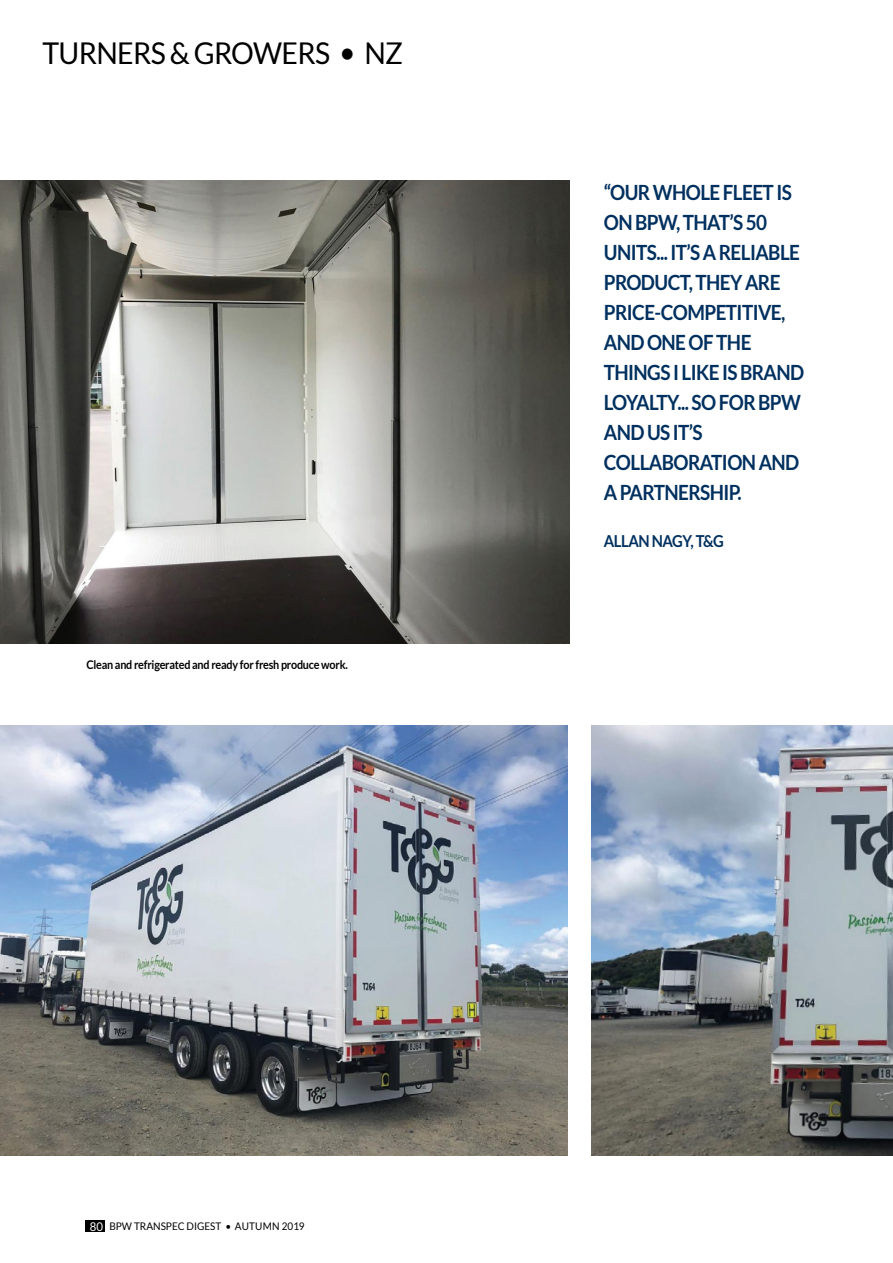
<style>
.page{position:relative;width:893px;height:1263px;background:#fff}
.page>*{position:absolute;margin:0;border:0;box-sizing:border-box;transform-origin:0 0}
.t1{font:30px "Lato";letter-spacing:-.025em;color:#000;scale:.95 1}
.t2{font:700 21px/30px "Lato";letter-spacing:-.03em;color:#00305f;scale:.9 1}
.t3{font:700 16.5px "Lato";letter-spacing:-.03em;color:#00305f;scale:.9 1}
.t4{font:700 12px "Lato";letter-spacing:-.02em;color:#000;scale:.9 1}
.t5{font:10.5px "Lato";color:#000;scale:.95 1}
.s1{font-size:12px;color:#fff}
</style>
<div class="page">
<div style="left:85px;top:1220px;width:20px;height:12px;background:#000"></div>
<img style="left:0;top:181px;width:569px;height:462px">
<img style="left:592px;top:725px;width:301px;height:431px">
<img style="left:0;top:725px;width:568px;height:431px">
<h1 class="t1" style="left:43px;top:36px;width:381px">TURNERS &amp; GROWERS • NZ</h1>
<p class="t4" style="left:86px;top:657px;width:292px">Clean and refrigerated and ready for fresh produce work.</p>
<p class="t2" style="left:604px;top:177px;width:224px">“OUR WHOLE FLEET IS<br>ON BPW, THAT’S 50<br>UNITS... IT’S A RELIABLE<br>PRODUCT, THEY ARE<br>PRICE-COMPETITIVE,<br>AND ONE OF THE<br>THINGS I LIKE IS BRAND<br>LOYALTY... SO FOR BPW<br>AND US IT’S<br>COLLABORATION AND<br>A PARTNERSHIP.</p>
<p class="t3" style="left:604px;top:531px;width:135px">ALLAN NAGY, T&amp;G</p>
<p class="t5" style="left:90px;top:1220px;width:228px"><span class="s1">80</span> BPW TRANSPEC DIGEST • AUTUMN 2019</p>
</div>
